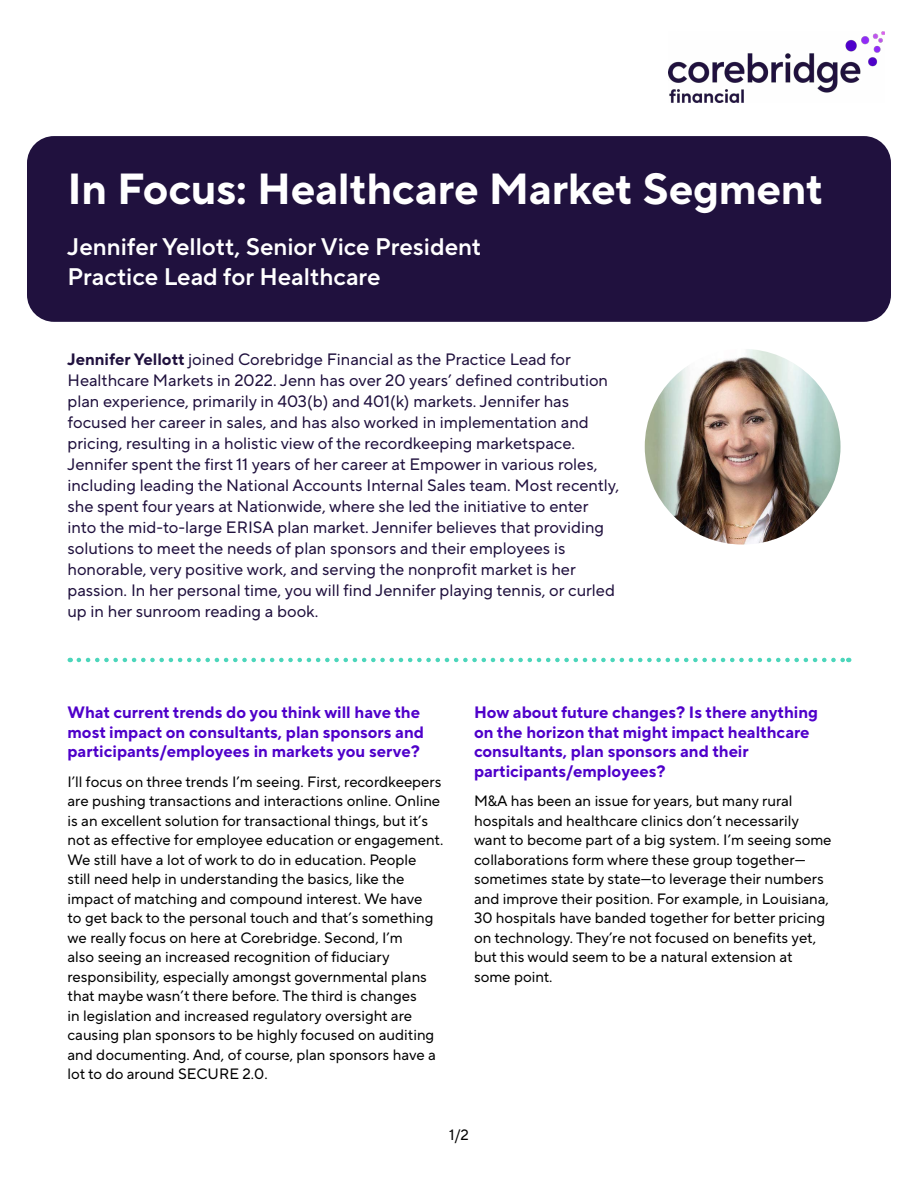
<style>
.page{position:relative;width:918px;height:1188px;background:#fff}
.page>*{position:absolute;margin:0;border:0;box-sizing:border-box;transform-origin:0 0}
.t1{font:700 43.5px "TT Norms Pro";letter-spacing:-.005em;color:#fff}
.t2{font:24px/30px "TT Norms Pro Dm Bd";color:#fff}
.t3{font:16.5px/21px "TT Norms Pro";color:#20113e}
.t4{font:700 16.5px/19.5px "TT Norms Pro";color:#4f00ca}
.t5{font:15px/19.5px "TT Norms Pro";color:#000}
.s1{font-weight:700}
</style>
<div class="page">
<img style="left:668px;top:32px;width:217px;height:70px">
<div style="left:27px;top:136px;width:864px;height:186px;background:#20113e;border-radius:27px"></div>
<img style="left:645px;top:349px;width:196px;height:196px;border-radius:98px">
<svg style="left:79px;top:658px;width:770px;height:4px"></svg>
<h1 class="t1" style="left:68px;top:157px;width:757px">In Focus: Healthcare Market Segment</h1>
<h2 class="t2" style="left:68px;top:231px;width:415px">Jennifer Yellott, Senior Vice President<br>Practice Lead for Healthcare</h2>
<p class="t3" style="left:68px;top:348px;width:553px"><span class="s1">Jennifer Yellott</span> joined Corebridge Financial as the Practice Lead for Healthcare Markets in 2022. Jenn has over 20 years’ defined contribution plan experience, primarily in 403(b) and 401(k) markets. Jennifer has focused her career in sales, and has also worked in implementation and pricing, resulting in a holistic view of the recordkeeping marketspace.<br>Jennifer spent the first 11 years of her career at Empower in various roles, including leading the National Accounts Internal Sales team. Most recently, she spent four years at Nationwide, where she led the initiative to enter into the mid-to-large ERISA plan market. Jennifer believes that providing solutions to meet the needs of plan sponsors and their employees is honorable, very positive work, and serving the nonprofit market is her passion. In her personal time, you will find Jennifer playing tennis, or curled up in her sunroom reading a book.</p>
<p class="t4" style="left:68px;top:703px;width:358px">What current trends do you think will have the most impact on consultants, plan sponsors and participants/employees in markets you serve?</p>
<p class="t5" style="left:68px;top:772px;width:377px">I’ll focus on three trends I’m seeing. First, recordkeepers are pushing transactions and interactions online. Online is an excellent solution for transactional things, but it’s not as effective for employee education or engagement.<br>We still have a lot of work to do in education. People<br>still need help in understanding the basics, like the impact of matching and compound interest. We have<br>to get back to the personal touch and that’s something we really focus on here at Corebridge. Second, I’m<br>also seeing an increased recognition of fiduciary responsibility, especially amongst governmental plans that maybe wasn’t there before. The third is changes<br>in legislation and increased regulatory oversight are causing plan sponsors to be highly focused on auditing and documenting. And, of course, plan sponsors have a lot to do around SECURE 2.0.</p>
<p class="t4" style="left:474px;top:703px;width:346px">How about future changes? Is there anything on the horizon that might impact healthcare consultants, plan sponsors and their participants/employees?</p>
<p class="t5" style="left:474px;top:791px;width:359px">M&amp;A has been an issue for years, but many rural hospitals and healthcare clinics don’t necessarily want to become part of a big system. I’m seeing some collaborations form where these group together— sometimes state by state—to leverage their numbers and improve their position. For example, in Louisiana, 30 hospitals have banded together for better pricing on technology. They’re not focused on benefits yet, but this would seem to be a natural extension at some point.</p>
<p class="t5" style="left:449px;top:1125px;width:21px">1/2</p>
</div>
